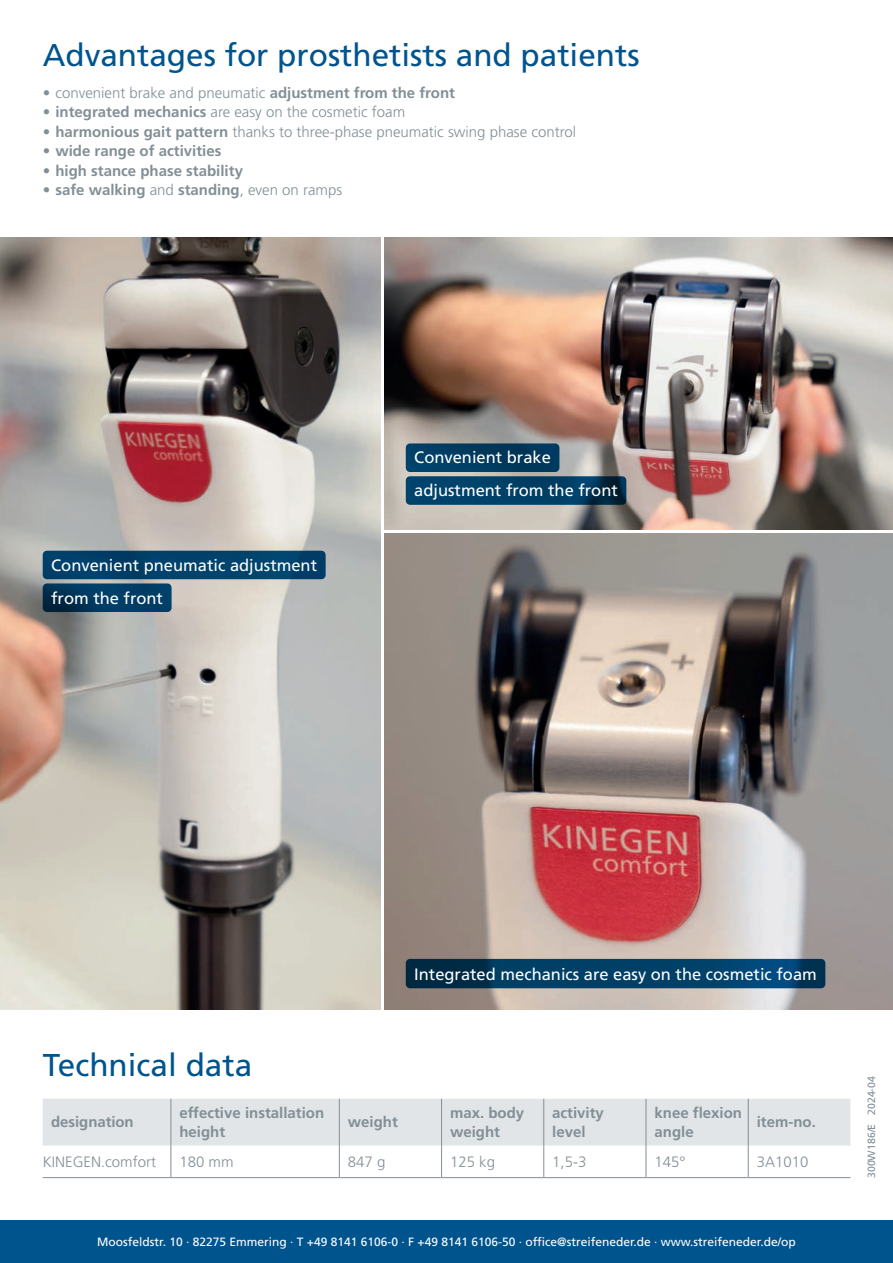
<style>
.page{position:relative;width:893px;height:1263px;background:#fff}
.page>*{position:absolute;margin:0;border:0;box-sizing:border-box;transform-origin:0 0}
.t1{font:31.5px "Frutiger LT Pro";color:#00548e}
.t2{font:16.5px/32.8px "Frutiger LT Pro";color:#fff}
.t3{font:300 15px "Frutiger LT Pro";color:#828f96}
.t4{font:700 15px/19.5px "Frutiger LT Pro";color:#828f96}
.t5{font:12px "Frutiger LT Pro";color:#fff}
.t6{font:10.5px "Frutiger LT Pro";color:#828f96}
.s1{font-weight:700}
.s2{font-weight:300}
</style>
<div class="page">
<img style="left:0;top:238px;width:380px;height:771px">
<img style="left:384px;top:533px;width:509px;height:476px">
<img style="left:384px;top:238px;width:509px;height:291px">
<svg style="left:43px;top:1099px;width:807px;height:78px"></svg>
<hr style="left:43px;top:1177px;width:128px;height:1px;background:#828f96">
<hr style="left:171px;top:1177px;width:168px;height:1px;background:#828f96">
<hr style="left:339px;top:1177px;width:103px;height:1px;background:#828f96">
<hr style="left:442px;top:1177px;width:102px;height:1px;background:#828f96">
<hr style="left:544px;top:1177px;width:102px;height:1px;background:#828f96">
<hr style="left:646px;top:1177px;width:102px;height:1px;background:#828f96">
<hr style="left:748px;top:1177px;width:102px;height:1px;background:#828f96">
<hr style="left:339px;top:1099px;width:1px;height:47px;background:#828f96">
<hr style="left:441px;top:1099px;width:1px;height:47px;background:#828f96">
<hr style="left:543px;top:1099px;width:1px;height:47px;background:#828f96">
<hr style="left:646px;top:1099px;width:1px;height:47px;background:#828f96">
<hr style="left:748px;top:1099px;width:1px;height:47px;background:#828f96">
<hr style="left:339px;top:1146px;width:1px;height:31px;background:#828f96">
<hr style="left:441px;top:1146px;width:1px;height:31px;background:#828f96">
<hr style="left:543px;top:1146px;width:1px;height:31px;background:#828f96">
<hr style="left:646px;top:1146px;width:1px;height:31px;background:#828f96">
<hr style="left:748px;top:1146px;width:1px;height:31px;background:#828f96">
<hr style="left:171px;top:1099px;width:1px;height:47px;background:#828f96">
<hr style="left:171px;top:1146px;width:1px;height:31px;background:#828f96">
<svg style="left:406px;top:959px;width:419px;height:29px;background:#003c62"></svg>
<div style="left:406px;top:443px;width:153px;height:29px;background:#003a60;border-radius:4px"></div>
<svg style="left:406px;top:476px;width:220px;height:29px;background:#033e63"></svg>
<div style="left:43px;top:551px;width:283px;height:28px;background:#00426c;border-radius:4px"></div>
<svg style="left:43px;top:583px;width:129px;height:29px;background:#033a5f"></svg>
<div style="left:0;top:1220px;width:893px;height:43px;background:#00548e"></div>
<h1 class="t1" style="left:43px;top:37px;width:598px">Advantages for prosthetists and patients</h1>
<p class="t3" style="left:43px;top:84px;width:414px">• convenient brake and pneumatic <span class="s1">adjustment from the front</span></p>
<p class="t3" style="left:43px;top:103px;width:364px"><span class="s1">• integrated mechanics</span> are easy on the cosmetic foam</p>
<p class="t3" style="left:43px;top:123px;width:535px"><span class="s1">• harmonious gait pattern</span> thanks to three-phase pneumatic swing phase control</p>
<p class="t4" style="left:43px;top:141px;width:180px">• wide range of activities</p>
<p class="t4" style="left:43px;top:161px;width:202px">• high stance phase stability</p>
<p class="t4" style="left:43px;top:180px;width:301px">• safe walking <span class="s2">and</span> standing<span class="s2">, even on ramps</span></p>
<p class="t2" style="left:51px;top:549px;width:267px">Convenient pneumatic adjustment from the front</p>
<p class="t2" style="left:414px;top:441px;width:205px">Convenient brake adjustment from the front</p>
<h1 class="t1" style="left:43px;top:1046px;width:211px">Technical data</h1>
<p class="t2" style="left:414px;top:958px;width:404px">Integrated mechanics are easy on the cosmetic foam</p>
<p class="t4" style="left:51px;top:1112px;width:84px">designation</p>
<p class="t4" style="left:179px;top:1103px;width:146px">effective installation height</p>
<p class="t4" style="left:348px;top:1112px;width:52px">weight</p>
<p class="t4" style="left:450px;top:1103px;width:76px">max. body weight</p>
<p class="t4" style="left:552px;top:1103px;width:53px">activity level</p>
<p class="t4" style="left:654px;top:1103px;width:89px">knee flexion angle</p>
<p class="t4" style="left:757px;top:1112px;width:61px">item-no.</p>
<p class="t3" style="left:43px;top:1153px;width:115px">KINEGEN.comfort</p>
<p class="t3" style="left:179px;top:1153px;width:56px">180 mm</p>
<p class="t3" style="left:348px;top:1153px;width:39px">847 g</p>
<p class="t3" style="left:450px;top:1153px;width:47px">125 kg</p>
<p class="t3" style="left:552px;top:1153px;width:36px">1,5-3</p>
<p class="t3" style="left:654px;top:1153px;width:33px">145°</p>
<p class="t3" style="left:757px;top:1153px;width:53px">3A1010</p>
<p class="t5" style="left:97px;top:1235px;width:700px">Moosfeldstr. 10 · 82275 Emmering · T +49 8141 6106-0 · F +49 8141 6106-50 · office@streifeneder.de · www.streifeneder.de/op</p>
<p class="t6" style="left:865px;top:1178px;width:103px;rotate:-90deg">300W186/E 2024-04</p>
</div>
